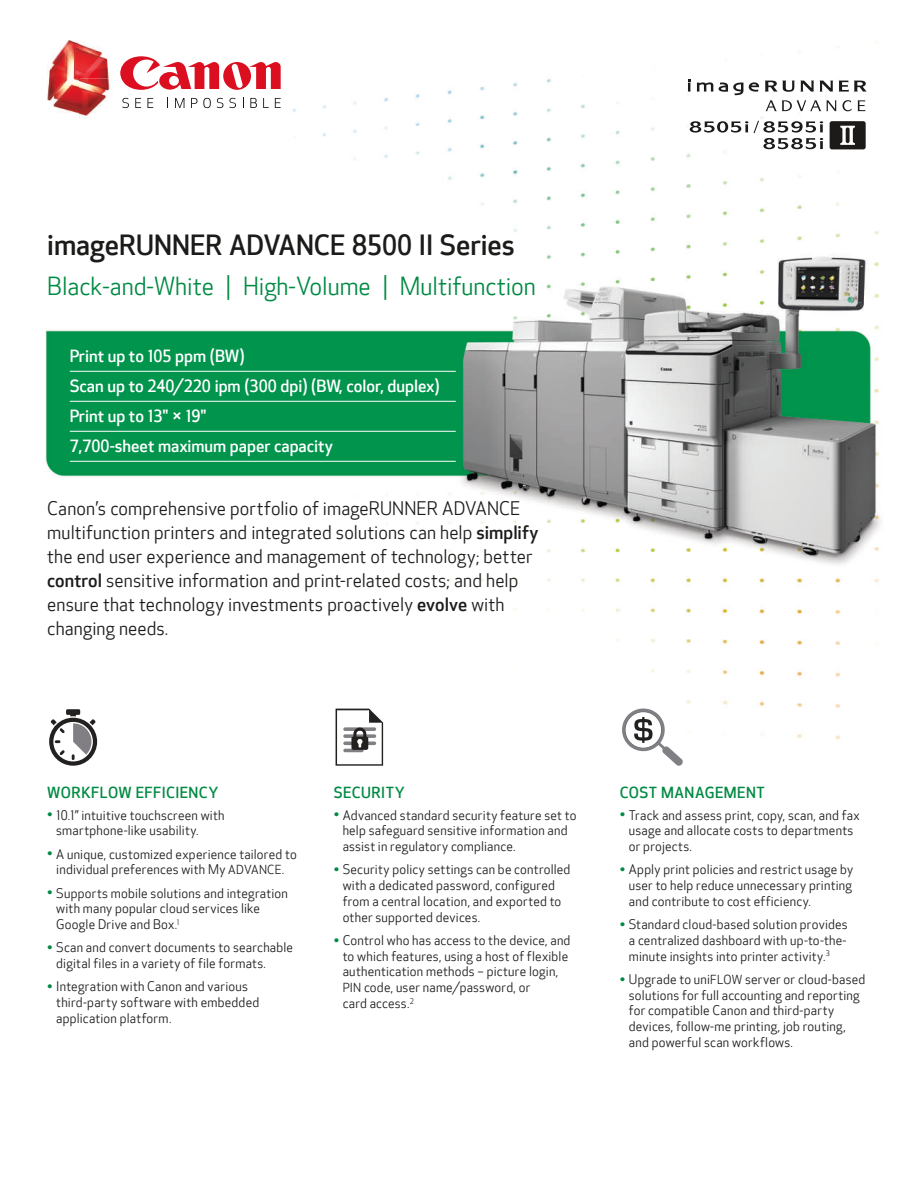
<style>
.page{position:relative;width:918px;height:1188px;background:#fff}
.page>*{position:absolute;margin:0;border:0;box-sizing:border-box;transform-origin:0 0}
.t1{font:500 27.3px "Optic Sans 301";color:#1c1b1a}
.t2{font:24px "Optic Sans 201";color:#008a43}
.t3{font:18px/24px "Optic Sans 201";letter-spacing:.01em;color:#1c1b1a}
.t4{font:500 16.5px/30px "Optic Sans 301";color:#fff}
.t5{font:500 15px "Optic Sans 301";letter-spacing:.03em;color:#008a43}
.t6{font:12.75px/15.8px "Optic Sans 201";letter-spacing:.02em;color:#1c1b1a}
.s1{font-size:28.05px}
.s2{font-family:"Optic Sans 301";font-weight:500}
.s3{font-size:15px;color:#008a43}
.s4{font-size:12px}
</style>
<div class="page">
<img style="left:45px;top:46px;width:836px;height:720px">
<svg style="left:123px;top:56px;width:158px;height:34px"></svg>
<img style="left:45px;top:40px;width:78px;height:82px">
<img style="left:120px;top:65px;width:3px;height:16px">
<svg style="left:122px;top:98px;width:7px;height:10px"></svg>
<svg style="left:135px;top:98px;width:6px;height:10px"></svg>
<svg style="left:147px;top:98px;width:6px;height:10px"></svg>
<svg style="left:175px;top:98px;width:9px;height:10px"></svg>
<svg style="left:191px;top:98px;width:6px;height:10px"></svg>
<svg style="left:203px;top:98px;width:8px;height:10px"></svg>
<svg style="left:217px;top:98px;width:6px;height:10px"></svg>
<svg style="left:229px;top:98px;width:7px;height:10px"></svg>
<svg style="left:250px;top:98px;width:7px;height:10px"></svg>
<svg style="left:263px;top:98px;width:6px;height:10px"></svg>
<svg style="left:275px;top:98px;width:6px;height:10px"></svg>
<hr style="left:70px;top:371px;width:386px;height:1px;background:#fff">
<hr style="left:70px;top:401px;width:386px;height:1px;background:#fff">
<hr style="left:70px;top:431px;width:386px;height:1px;background:#fff">
<hr style="left:70px;top:461px;width:386px;height:1px;background:#fff">
<svg style="left:688px;top:80px;width:3px;height:12px"></svg>
<svg style="left:697px;top:82px;width:16px;height:10px"></svg>
<svg style="left:719px;top:83px;width:24px;height:12px"></svg>
<svg style="left:749px;top:82px;width:10px;height:10px"></svg>
<svg style="left:765px;top:81px;width:102px;height:11px"></svg>
<svg style="left:765px;top:100px;width:86px;height:11px"></svg>
<svg style="left:857px;top:100px;width:8px;height:11px"></svg>
<div style="left:830px;top:121px;width:36px;height:28px;background:#1c1b1a;border-radius:2px"></div>
<svg style="left:840px;top:126px;width:15px;height:19px"></svg>
<svg style="left:690px;top:121px;width:133px;height:28px"></svg>
<svg style="left:620px;top:706px;width:63px;height:60px"></svg>
<svg style="left:336px;top:709px;width:47px;height:57px"></svg>
<svg style="left:49px;top:709px;width:48px;height:57px"></svg>
<h1 class="t1" style="left:47px;top:230px;width:469px"><span class="s1">image</span>RUNNER ADVANCE 8500 II S<span class="s1">eries</span></h1>
<h2 class="t2" style="left:47px;top:273px;width:490px">Black-and-White | High-Volume | Multifunction</h2>
<p class="t4" style="left:70px;top:341px;width:372px">Print up to 105 ppm (BW)<br>Scan up to 240/220 ipm (300 dpi) (BW, color, duplex)<br>Print up to 13" × 19"<br>7,700-sheet maximum paper capacity</p>
<p class="t3" style="left:47px;top:497px;width:493px">Canon’s comprehensive portfolio of imageRUNNER ADVANCE multifunction printers and integrated solutions can help <span class="s2">simplify </span>the end user experience and management of technology; better <span class="s2">control</span> sensitive information and print-related costs; and help ensure that technology investments proactively <span class="s2">evolve</span> with changing needs.</p>
<p class="t5" style="left:47px;top:784px;width:173px">WORKFLOW EFFICIENCY</p>
<p class="t6" style="left:56px;top:808px;width:170px;text-indent:-9px"><span class="s3">•</span> 10.1” intuitive touchscreen with smartphone-like usability.</p>
<p class="t6" style="left:47px;top:847px;width:251px;text-align:center"><span class="s3">•</span> A unique, customized experience tailored to individual preferences with My <span class="s4">ADVANCE</span>.</p>
<p class="t6" style="left:56px;top:886px;width:233px;text-indent:-9px"><span class="s3">•</span> Supports mobile solutions and integration with many popular cloud services like<br>Google Drive and Box.<sup>1</sup></p>
<p class="t6" style="left:56px;top:940px;width:238px;text-indent:-9px"><span class="s3">•</span> Scan and convert documents to searchable digital files in a variety of file formats.</p>
<p class="t6" style="left:56px;top:979px;width:204px;text-indent:-9px"><span class="s3">•</span> Integration with Canon and various third-party software with embedded application platform.</p>
<p class="t5" style="left:334px;top:784px;width:73px">SECURITY</p>
<p class="t6" style="left:343px;top:808px;width:235px;text-indent:-9px"><span class="s3">•</span> Advanced standard security feature set to help safeguard sensitive information and assist in regulatory compliance.</p>
<p class="t6" style="left:343px;top:862px;width:229px;text-indent:-9px"><span class="s3">•</span> Security policy settings can be controlled with a dedicated password, configured from a central location, and exported to other supported devices.</p>
<p class="t6" style="left:343px;top:933px;width:229px;text-indent:-9px"><span class="s3">•</span> Control who has access to the device, and to which features, using a host of flexible authentication methods – picture login, <span class="s4">PIN</span> code, user name/password, or<br>card access.<sup>2</sup></p>
<p class="t5" style="left:620px;top:784px;width:147px">COST MANAGEMENT</p>
<p class="t6" style="left:629px;top:808px;width:232px;text-indent:-9px"><span class="s3">•</span> Track and assess print, copy, scan, and fax usage and allocate costs to departments or projects.</p>
<p class="t6" style="left:629px;top:862px;width:226px;text-align:justify;text-indent:-9px"><span class="s3">•</span> Apply print policies and restrict usage by user to help reduce unnecessary printing and contribute to cost efficiency.</p>
<p class="t6" style="left:629px;top:917px;width:220px;text-align:justify;text-indent:-9px"><span class="s3">•</span> Standard cloud-based solution provides a centralized dashboard with up-to-the&shy;minute insights into printer activity.<sup>3</sup></p>
<p class="t6" style="left:629px;top:972px;width:238px;text-indent:-9px"><span class="s3">•</span> Upgrade to uni<span class="s4">FLOW</span> server or cloud-based solutions for full accounting and reporting for compatible Canon and third-party devices, follow-me printing, job routing, and powerful scan workflows.</p>
</div>
